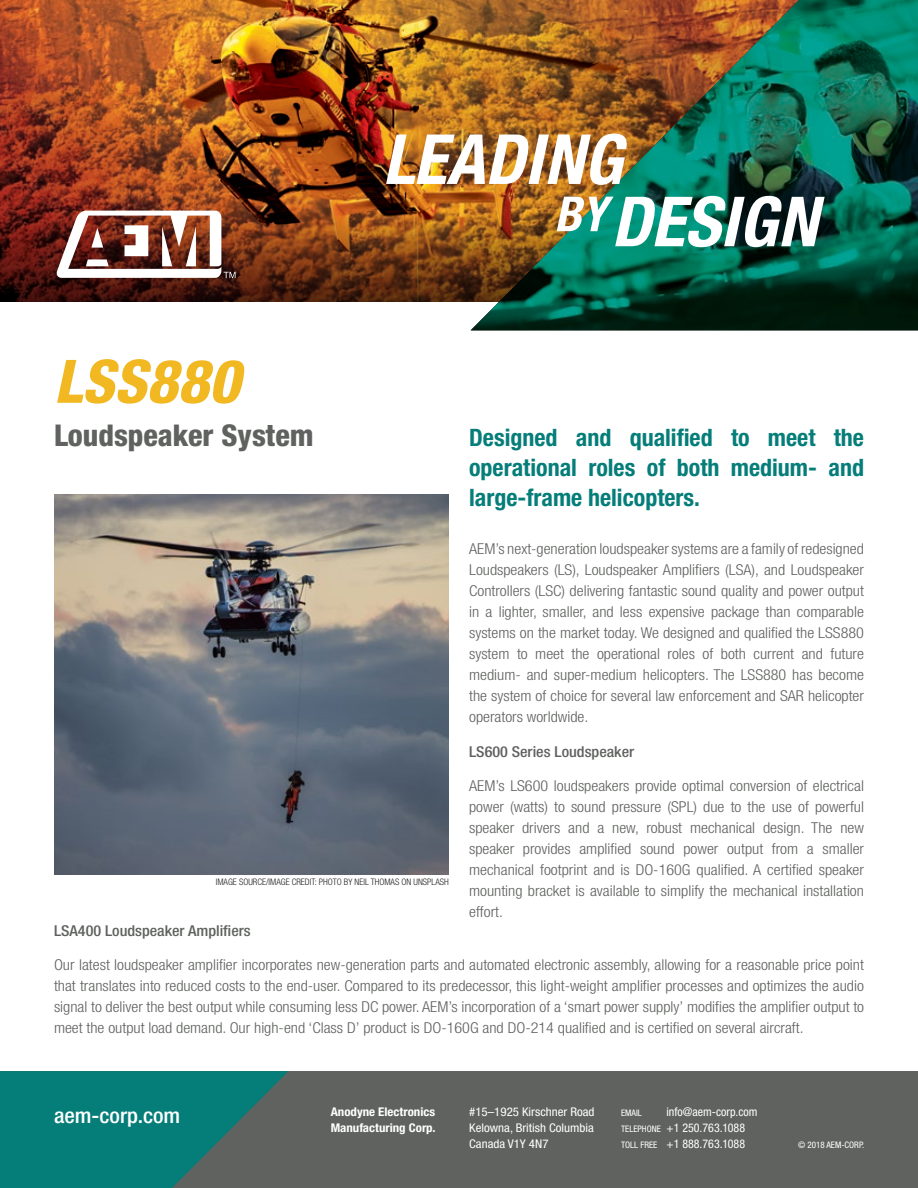
<style>
.page{position:relative;width:918px;height:1188px;background:#fff}
.page>*{position:absolute;margin:0;border:0;box-sizing:border-box;transform-origin:0 0}
.t1{font:italic 800 condensed 60px "Helvetica Neue";color:#f1b821}
.t2{font:800 condensed 30px "Helvetica Neue";color:#5f625f}
.t3{font:700 condensed 24px/30px "Helvetica Neue";color:#057d79;text-align:justify}
.t4{font:500 condensed 21px "Helvetica Neue";color:#fff;scale:1.08 1}
.t5{font:300 condensed 15px/21px "Helvetica Neue";color:#5f625f;text-align:justify;scale:1.08 1}
.t6{font:500 condensed 15px "Helvetica Neue";color:#5f625f;scale:1.08 1}
.t7{font:condensed 12px/15.8px "Helvetica Neue";color:#fff}
.t8{font:condensed 12px/15.8px "Helvetica Neue";color:#fff;text-align:justify;scale:1.08 1}
.t9{font:700 condensed 12px/15.8px "Helvetica Neue";color:#fff;scale:1.08 1}
.t10{font:300 condensed 9px "Helvetica Neue";color:#231f20}
.t11{font:condensed 9px "Helvetica Neue";color:#fff}
.s1{font-size:9px}
</style>
<div class="page">
<img style="left:0;top:0;width:471px;height:205px">
<svg style="left:0;top:205px;width:471px;height:96px;background:#682e12"></svg>
<svg style="left:56px;top:211px;width:180px;height:67px"></svg>
<img style="left:471px;top:0;width:447px;height:330px">
<img style="left:386px;top:134px;width:242px;height:51px">
<svg style="left:557px;top:196px;width:268px;height:51px"></svg>
<div style="left:0;top:1071px;width:918px;height:117px;background:#5f625f"></div>
<svg style="left:0;top:1071px;width:288px;height:117px"></svg>
<img style="left:54px;top:495px;width:395px;height:379px">
<h1 class="t1" style="left:54px;top:344px;width:187px">LSS880</h1>
<h2 class="t2" style="left:54px;top:417px;width:261px">Loudspeaker System</h2>
<p class="t10" style="left:216px;top:876px;width:235px">IMAGE SOURCE/IMAGE CREDIT: PHOTO BY NEIL THOMAS ON UNSPLASH</p>
<h3 class="t3" style="left:469px;top:422px;width:396px">Designed and qualified to meet the operational roles of both medium- and large-frame helicopters.</h3>
<p class="t5" style="left:469px;top:538px;width:367px">AEM’s next-generation loudspeaker systems are a family of redesigned Loudspeakers (LS), Loudspeaker Amplifiers (LSA), and Loudspeaker Controllers (LSC) delivering fantastic sound quality and power output in a lighter, smaller, and less expensive package than comparable systems on the market today. We designed and qualified the LSS880 system to meet the operational roles of both current and future medium- and super-medium helicopters. The LSS880 has become the system of choice for several law enforcement and SAR helicopter operators worldwide.</p>
<p class="t6" style="left:469px;top:743px;width:154px">LS600 Series Loudspeaker</p>
<p class="t5" style="left:469px;top:775px;width:367px">AEM’s LS600 loudspeakers provide optimal conversion of electrical power (watts) to sound pressure (SPL) due to the use of powerful speaker drivers and a new, robust mechanical design. The new speaker provides amplified sound power output from a smaller mechanical footprint and is DO-160G qualified. A certified speaker mounting bracket is available to simplify the mechanical installation effort.</p>
<p class="t6" style="left:54px;top:922px;width:184px">LSA400 Loudspeaker Amplifiers</p>
<p class="t5" style="left:54px;top:954px;width:752px">Our latest loudspeaker amplifier incorporates new-generation parts and automated electronic assembly, allowing for a reasonable price point that translates into reduced costs to the end-user. Compared to its predecessor, this light-weight amplifier processes and optimizes the audio signal to deliver the best output while consuming less DC power. AEM’s incorporation of a ‘smart power supply’ modifies the amplifier output to meet the output load demand. Our high-end ‘Class D’ product is DO-160G and DO-214 qualified and is certified on several aircraft.</p>
<h3 class="t4" style="left:54px;top:1103px;width:118px">aem-corp.com</h3>
<p class="t9" style="left:331px;top:1104px;width:99px">Anodyne Electronics<br>Manufacturing Corp.</p>
<p class="t8" style="left:469px;top:1104px;width:118px">#15–1925 Kirschner Road Kelowna, British Columbia Canada V1Y 4N7</p>
<p class="t11" style="left:621px;top:1108px;width:22px">EMAIL</p>
<p class="t7" style="left:621px;top:1104px;width:138px;text-indent:45px">info@aem-corp.com<br><span class="s1">TELEPHONE</span> +1 250.763.1088<br><span class="s1">TOLL FREE</span> +1 888.763.1088</p>
<p class="t11" style="left:798px;top:1139px;width:68px">© 2018 AEM-CORP.</p>
</div>
